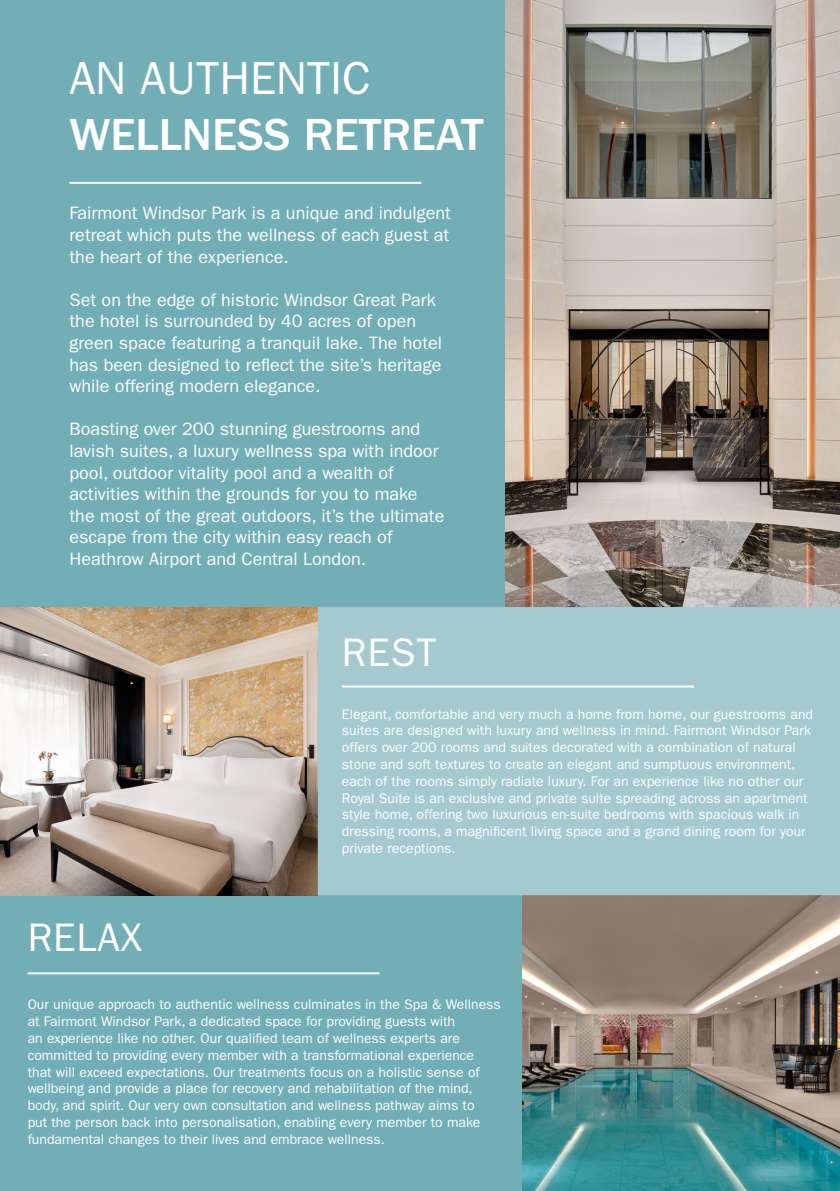
<style>
.page{position:relative;width:840px;height:1191px;background:#fff}
.page>*{position:absolute;margin:0;border:0;box-sizing:border-box;transform-origin:0 0}
.t1{font:500 46.4px/55.8px "ITC Franklin Gothic Std";color:#fff}
.t2{font:40px "ITC Franklin Gothic Std";letter-spacing:.02em;color:#fff}
.t3{font:18px/21.6px "ITC Franklin Gothic Std";color:#fff}
.t4{font:14px/16.8px "ITC Franklin Gothic Std";color:#fff}
.s1{font-weight:400}
</style>
<div class="page">
<div style="left:0;top:0;width:546px;height:607px;background:#72aeb6"></div>
<hr style="left:69px;top:182px;width:352px;height:2px;background:#fff">
<div style="left:0;top:895px;width:522px;height:296px;background:#72aeb6"></div>
<img style="left:505px;top:0;width:334px;height:607px">
<img style="left:0;top:607px;width:317px;height:288px">
<img style="left:522px;top:895px;width:317px;height:296px">
<div style="left:318px;top:608px;width:520px;height:286px;background:#a4cad0"></div>
<div style="left:317px;top:607px;width:522px;height:288px;border:2px solid #a4cad0"></div>
<hr style="left:28px;top:972px;width:351px;height:2px;background:#fff">
<hr style="left:342px;top:685px;width:351px;height:2px;background:#fff">
<p class="t1" style="left:69px;top:52px;width:415px"><span class="s1">AN AUTHENTIC<br></span>WELLNESS RETREAT</p>
<p class="t3" style="left:69px;top:202px;width:383px;text-align:justify">Fairmont Windsor Park is a unique and indulgent retreat which puts the wellness of each guest at the heart of the experience.</p>
<p class="t3" style="left:69px;top:289px;width:374px">Set on the edge of historic Windsor Great Park the hotel is surrounded by 40 acres of open green space featuring a tranquil lake. The hotel has been designed to reflect the site’s heritage while offering modern elegance.</p>
<p class="t3" style="left:69px;top:418px;width:376px">Boasting over 200 stunning guestrooms and lavish suites, a luxury wellness spa with indoor pool, outdoor vitality pool and a wealth of activities within the grounds for you to make the most of the great outdoors, it’s the ultimate escape from the city within easy reach of Heathrow Airport and Central London.</p>
<p class="t2" style="left:342px;top:629px;width:96px">REST</p>
<p class="t2" style="left:28px;top:914px;width:116px">RELAX</p>
<p class="t4" style="left:342px;top:705px;width:472px">Elegant, comfortable and very much a home from home, our guestrooms and suites are designed with luxury and wellness in mind. Fairmont Windsor Park offers over 200 rooms and suites decorated with a combination of natural stone and soft textures to create an elegant and sumptuous environment, each of the rooms simply radiate luxury. For an experience like no other our Royal Suite is an exclusive and private suite spreading across an apartment style home, offering two luxurious en-suite bedrooms with spacious walk in dressing rooms, a magnificent living space and a grand dining room for your private receptions.</p>
<p class="t4" style="left:28px;top:996px;width:474px">Our unique approach to authentic wellness culminates in the Spa &amp; Wellness at Fairmont Windsor Park, a dedicated space for providing guests with<br>an experience like no other. Our qualified team of wellness experts are committed to providing every member with a transformational experience that will exceed expectations. Our treatments focus on a holistic sense of wellbeing and provide a place for recovery and rehabilitation of the mind, body, and spirit. Our very own consultation and wellness pathway aims to<br>put the person back into personalisation, enabling every member to make fundamental changes to their lives and embrace wellness.</p>
</div>
